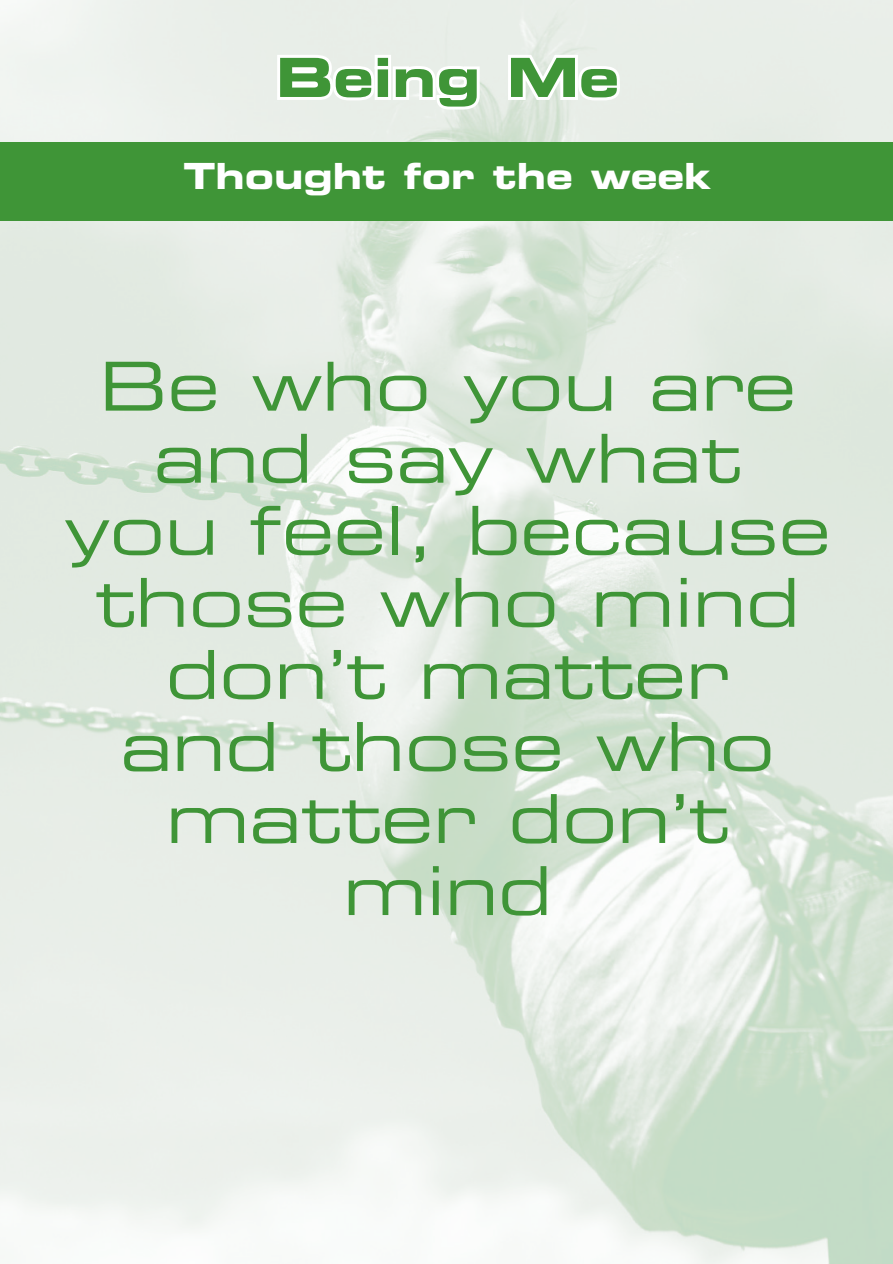
<style>
.page{position:relative;width:893px;height:1264px;background:#fff}
.page>*{position:absolute;margin:0;border:0;box-sizing:border-box;transform-origin:0 0}
.t1{font:67.5px/72px "Eurostile Extended Two";color:#3f9537;text-align:center}
.t2{font:54px "Eurostile Bold Extended Two";color:#3f9537}
.t3{font:36px "Eurostile Bold Extended Two";color:#fff}
</style>
<div class="page">
<img style="left:0;top:0;width:893px;height:1263px">
<div style="left:0;top:142px;width:893px;height:79px;background:#3f9537"></div>
<svg style="left:274px;top:52px;width:209px;height:61px"></svg>
<svg style="left:505px;top:52px;width:118px;height:51px"></svg>
<p class="t2" style="left:276px;top:39px;width:344px">Being Me</p>
<p class="t3" style="left:183px;top:150px;width:530px">Thought for the week</p>
<p class="t1" style="left:65px;top:349px;width:767px">Be who you are and say what<br>you feel, because those who mind don’t matter<br>and those who matter don’t mind</p>
</div>
